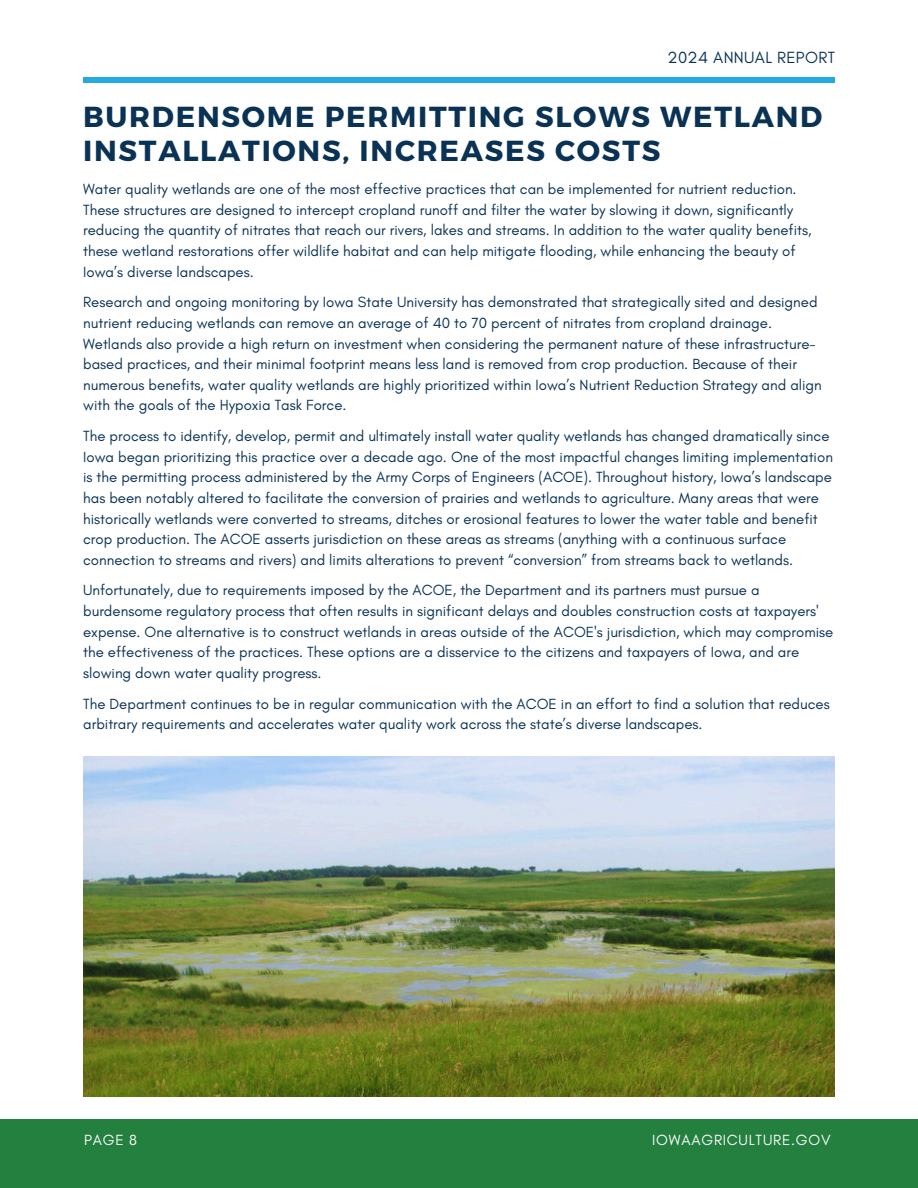
<style>
.page{position:relative;width:918px;height:1188px;background:#fff}
.page>*{position:absolute;margin:0;border:0;box-sizing:border-box;transform-origin:0 0}
.t1{font:700 28.95px/33.8px "Montserrat";letter-spacing:.06em;color:#0a3255}
.t2{font:16.5px "Glacial Indifference";letter-spacing:.02em;color:#0a3255}
.t3{font:15px/20.7px "Glacial Indifference";color:#0a3255}
.t4{font:15px "Glacial Indifference";letter-spacing:.05em;color:#fff}
</style>
<div class="page">
<div style="left:0;top:1120px;width:918px;height:68px;background:#23803f"></div>
<img style="left:83px;top:756px;width:752px;height:340px">
<div style="left:83px;top:78px;width:752px;height:5px;background:#24aae2"></div>
<h2 class="t2" style="left:668px;top:47px;width:169px">2024 ANNUAL REPORT</h2>
<p class="t1" style="left:83px;top:99px;width:741px">BURDENSOME PERMITTING SLOWS WETLAND<br>INSTALLATIONS, INCREASES COSTS</p>
<h2 class="t3" style="left:83px;top:179px;width:730px">Water quality wetlands are one of the most effective practices that can be implemented for nutrient reduction.<br>These structures are designed to intercept cropland runoff and filter the water by slowing it down, significantly reducing the quantity of nitrates that reach our rivers, lakes and streams. In addition to the water quality benefits, these wetland restorations offer wildlife habitat and can help mitigate flooding, while enhancing the beauty of Iowa’s diverse landscapes.</h2>
<h1 class="t3" style="left:83px;top:292px;width:740px">Research and ongoing monitoring by Iowa State University has demonstrated that strategically sited and designed nutrient reducing wetlands can remove an average of 40 to 70 percent of nitrates from cropland drainage.<br>Wetlands also provide a high return on investment when considering the permanent nature of these infrastructure&shy;based practices, and their minimal footprint means less land is removed from crop production. Because of their numerous benefits, water quality wetlands are highly prioritized within Iowa’s Nutrient Reduction Strategy and align with the goals of the Hypoxia Task Force.</h1>
<p class="t3" style="left:83px;top:425px;width:751px">The process to identify, develop, permit and ultimately install water quality wetlands has changed dramatically since Iowa began prioritizing this practice over a decade ago. One of the most impactful changes limiting implementation is the permitting process administered by the Army Corps of Engineers (ACOE). Throughout history, Iowa’s landscape has been notably altered to facilitate the conversion of prairies and wetlands to agriculture. Many areas that were historically wetlands were converted to streams, ditches or erosional features to lower the water table and benefit crop production. The ACOE asserts jurisdiction on these areas as streams (anything with a continuous surface connection to streams and rivers) and limits alterations to prevent “conversion” from streams back to wetlands.</p>
<p class="t3" style="left:83px;top:580px;width:752px">Unfortunately, due to requirements imposed by the ACOE, the Department and its partners must pursue a burdensome regulatory process that often results in significant delays and doubles construction costs at taxpayers' expense. One alternative is to construct wetlands in areas outside of the ACOE's jurisdiction, which may compromise the effectiveness of the practices. These options are a disservice to the citizens and taxpayers of Iowa, and are slowing down water quality progress.</p>
<p class="t3" style="left:83px;top:693px;width:748px">The Department continues to be in regular communication with the ACOE in an effort to find a solution that reduces arbitrary requirements and accelerates water quality work across the state’s diverse landscapes.</p>
<p class="t4" style="left:84px;top:1131px;width:55px">PAGE 8</p>
<p class="t4" style="left:652px;top:1131px;width:180px">IOWAAGRICULTURE.GOV</p>
</div>
